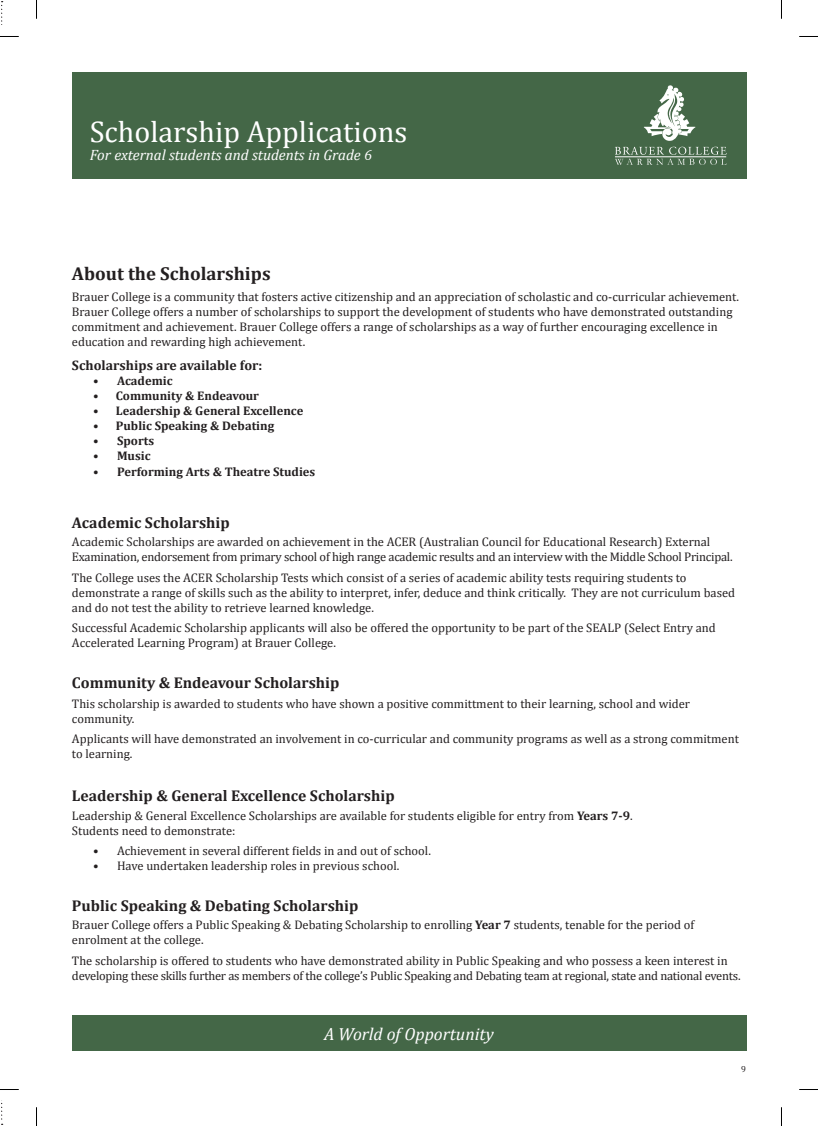
<style>
.page{position:relative;width:818px;height:1126px;background:#fff}
.page>*{position:absolute;margin:0;border:0;box-sizing:border-box;transform-origin:0 0}
.t1{font:30px "Cambria";color:#fff}
.t2{font:700 18.75px "Cambria";color:#231f20}
.t3{font:italic 17.5px "Cambria";color:#fff}
.t4{font:700 15.62px "Cambria";color:#231f20}
.t5{font:italic 15px "Cambria";color:#fff}
.t6{font:700 13.75px "Cambria";color:#231f20}
.t7{font:12.5px/15px "Cambria";color:#231f20}
.t8{font:12.5px/15px "Cambria";letter-spacing:-.02em;color:#231f20}
.t9{font:700 12.5px "Cambria";color:#231f20}
.t10{font:8.75px "Cambria";color:#231f20}
.s1{font-weight:400}
.s2{font-weight:700}
</style>
<div class="page">
<div style="left:72px;top:1014px;width:673px;height:36px;background:#446747"></div>
<div style="left:72px;top:72px;width:673px;height:106px;background:#446747"></div>
<svg style="left:615px;top:147px;width:111px;height:18px"></svg>
<svg style="left:644px;top:85px;width:51px;height:56px"></svg>
<svg style="left:799px;top:36px;width:18px;height:1px"></svg>
<svg style="left:799px;top:1089px;width:18px;height:1px"></svg>
<svg style="left:36px;top:0;width:1px;height:19px"></svg>
<svg style="left:36px;top:1107px;width:1px;height:18px"></svg>
<h1 class="t1" style="left:90px;top:114px;width:319px">Scholarship Applications</h1>
<p class="t5" style="left:90px;top:144px;width:284px">For external students and students in Grade 6</p>
<h2 class="t2" style="left:72px;top:261px;width:200px">About the Scholarships</h2>
<p class="t7" style="left:72px;top:289px;width:668px">Brauer College is a community that fosters active citizenship and an appreciation of scholastic and co-curricular achievement.<br>Brauer College offers a number of scholarships to support the development of students who have demonstrated outstanding commitment and achievement. Brauer College offers a range of scholarships as a way of further encouraging excellence in education and rewarding high achievement.</p>
<p class="t6" style="left:72px;top:355px;width:192px">Scholarships are available for:</p>
<p class="t9" style="left:93px;top:372px;width:81px"><span class="s1">•</span> Academic</p>
<p class="t9" style="left:93px;top:387px;width:167px">• Community &amp; Endeavour</p>
<p class="t9" style="left:93px;top:402px;width:211px">• Leadership &amp; General Excellence</p>
<p class="t9" style="left:93px;top:417px;width:182px">• Public Speaking &amp; Debating</p>
<p class="t9" style="left:93px;top:432px;width:62px">• Sports</p>
<p class="t9" style="left:93px;top:447px;width:59px">• Music</p>
<p class="t9" style="left:93px;top:463px;width:223px">• Performing Arts &amp; Theatre Studies</p>
<p class="t4" style="left:72px;top:511px;width:159px">Academic Scholarship</p>
<p class="t8" style="left:72px;top:534px;width:661px">Academic Scholarships are awarded on achievement in the ACER (Australian Council for Educational Research) External<br>Examination, endorsement from primary school of high range academic results and an interview with the Middle School Principal.</p>
<p class="t7" style="left:72px;top:569px;width:664px">The College uses the ACER Scholarship Tests which consist of a series of academic ability tests requiring students to demonstrate a range of skills such as the ability to interpret, infer, deduce and think critically. They are not curriculum based and do not test the ability to retrieve learned knowledge.</p>
<p class="t7" style="left:72px;top:620px;width:645px">Successful Academic Scholarship applicants will also be offered the opportunity to be part of the SEALP (Select Entry and<br>Accelerated Learning Program) at Brauer College.</p>
<p class="t4" style="left:72px;top:671px;width:269px">Community &amp; Endeavour Scholarship</p>
<p class="t7" style="left:72px;top:696px;width:619px">This scholarship is awarded to students who have shown a positive committment to their learning, school and wider community.</p>
<p class="t7" style="left:72px;top:731px;width:668px">Applicants will have demonstrated an involvement in co-curricular and community programs as well as a strong commitment to learning.</p>
<p class="t4" style="left:72px;top:784px;width:324px">Leadership &amp; General Excellence Scholarship</p>
<p class="t7" style="left:72px;top:807px;width:562px">Leadership &amp; General Excellence Scholarships are available for students eligible for entry from <span class="s2">Years 7-9</span>.<br>Students need to demonstrate:</p>
<p class="t7" style="left:93px;top:843px;width:339px">• Achievement in several different fields in and out of school.</p>
<p class="t7" style="left:93px;top:858px;width:307px">• Have undertaken leadership roles in previous school.</p>
<p class="t4" style="left:72px;top:894px;width:288px">Public Speaking &amp; Debating Scholarship</p>
<p class="t7" style="left:72px;top:917px;width:623px">Brauer College offers a Public Speaking &amp; Debating Scholarship to enrolling <span class="s2">Year 7</span> students, tenable for the period of enrolment at the college.</p>
<p class="t8" style="left:72px;top:952px;width:669px">The scholarship is offered to students who have demonstrated ability in Public Speaking and who possess a keen interest in developing these skills further as members of the college’s Public Speaking and Debating team at regional, state and national events.</p>
<h3 class="t3" style="left:324px;top:1021px;width:171px">A World of Opportunity</h3>
<p class="t10" style="left:740px;top:1063px;width:6px">9</p>
</div>
